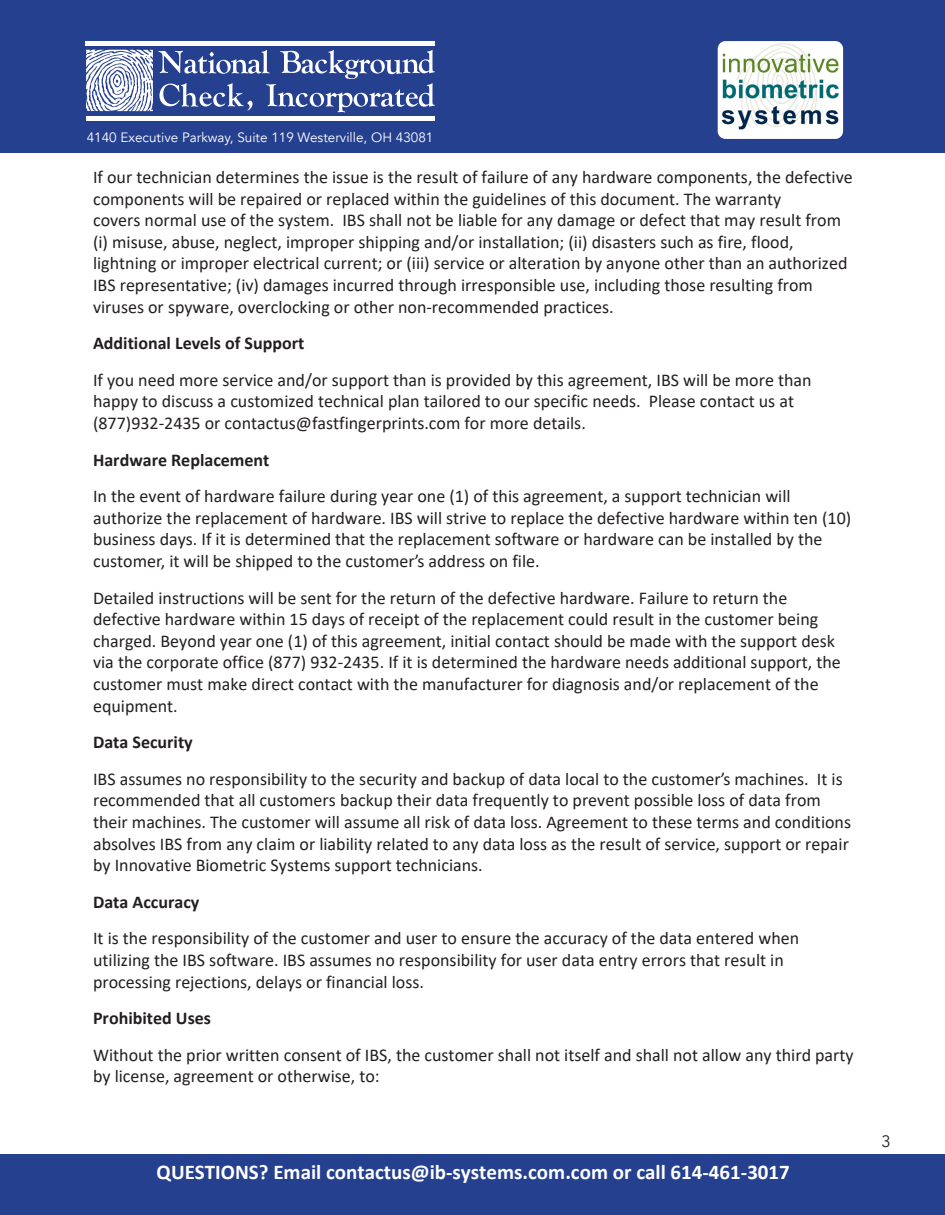
<style>
.page{position:relative;width:945px;height:1215px;background:#fff}
.page>*{position:absolute;margin:0;border:0;box-sizing:border-box;transform-origin:0 0}
.t1{font:700 21px "Calibri";color:#fff}
.t2{font:18px/21.6px "Calibri";color:#231f20}
.t3{font:16.5px "Avenir";color:#231f20}
.t4{font:13.5px "Avenir";color:#fff}
.s1{font-weight:700}
</style>
<div class="page">
<div style="left:0;top:0;width:945px;height:152px;background:#25408f"></div>
<div style="left:85px;top:41px;width:350px;height:5px;background:#fff"></div>
<hr style="left:86px;top:116px;width:349px;height:4px;background:#fff">
<svg style="left:86px;top:49px;width:349px;height:63px"></svg>
<div style="left:0;top:1155px;width:945px;height:60px;background:#25408f"></div>
<div style="left:718px;top:41px;width:125px;height:98px;background:#fff;border-radius:8px"></div>
<img style="left:722px;top:44px;width:117px;height:86px">
<p class="t4" style="left:87px;top:130px;width:348px">4140 Executive Parkway, Suite 119 Westerville, OH 43081</p>
<p class="t2" style="left:93px;top:166px;width:761px">If our technician determines the issue is the result of failure of any hardware components, the defective components will be repaired or replaced within the guidelines of this document. The warranty<br>covers normal use of the system. IBS shall not be liable for any damage or defect that may result from (i) misuse, abuse, neglect, improper shipping and/or installation; (ii) disasters such as fire, flood, lightning or improper electrical current; or (iii) service or alteration by anyone other than an authorized IBS representative; (iv) damages incurred through irresponsible use, including those resulting from viruses or spyware, overclocking or other non-recommended practices.</p>
<p class="t2" style="left:93px;top:324px;width:720px;line-height:36.6px"><span class="s1">Additional Levels of Support<br></span>If you need more service and/or support than is provided by this agreement, IBS will be more than</p>
<p class="t2" style="left:93px;top:390px;width:703px">happy to discuss a customized technical plan tailored to our specific needs. Please contact us at (877)932-2435 or contactus@fastfingerprints.com for more details.</p>
<p class="t2" style="left:93px;top:441px;width:699px;line-height:36.6px"><span class="s1">Hardware Replacement<br></span>In the event of hardware failure during year one (1) of this agreement, a support technician will</p>
<p class="t2" style="left:93px;top:507px;width:760px">authorize the replacement of hardware. IBS will strive to replace the defective hardware within ten (10) business days. If it is determined that the replacement software or hardware can be installed by the customer, it will be shipped to the customer’s address on file.</p>
<p class="t2" style="left:93px;top:586px;width:749px">Detailed instructions will be sent for the return of the defective hardware. Failure to return the defective hardware within 15 days of receipt of the replacement could result in the customer being charged. Beyond year one (1) of this agreement, initial contact should be made with the support desk via the corporate office (877) 932-2435. If it is determined the hardware needs additional support, the customer must make direct contact with the manufacturer for diagnosis and/or replacement of the equipment.</p>
<p class="t2" style="left:93px;top:723px;width:751px;line-height:36.6px"><span class="s1">Data Security<br></span>IBS assumes no responsibility to the security and backup of data local to the customer’s machines. It is</p>
<p class="t2" style="left:93px;top:789px;width:760px">recommended that all customers backup their data frequently to prevent possible loss of data from their machines. The customer will assume all risk of data loss. Agreement to these terms and conditions absolves IBS from any claim or liability related to any data loss as the result of service, support or repair by Innovative Biometric Systems support technicians.</p>
<p class="t2" style="left:93px;top:883px;width:708px;line-height:36.6px"><span class="s1">Data Accuracy<br></span>It is the responsibility of the customer and user to ensure the accuracy of the data entered when</p>
<p class="t2" style="left:93px;top:949px;width:692px">utilizing the IBS software. IBS assumes no responsibility for user data entry errors that result in processing rejections, delays or financial loss.</p>
<p class="t2" style="left:93px;top:999px;width:762px;line-height:36.6px"><span class="s1">Prohibited Uses<br></span>Without the prior written consent of IBS, the customer shall not itself and shall not allow any third party</p>
<p class="t2" style="left:93px;top:1065px;width:288px">by license, agreement or otherwise, to:</p>
<p class="t1" style="left:157px;top:1157px;width:635px">QUESTIONS? Email contactus@ib-systems.com.com or call 614-461-3017</p>
<p class="t3" style="left:881px;top:1132px;width:11px">3</p>
</div>
